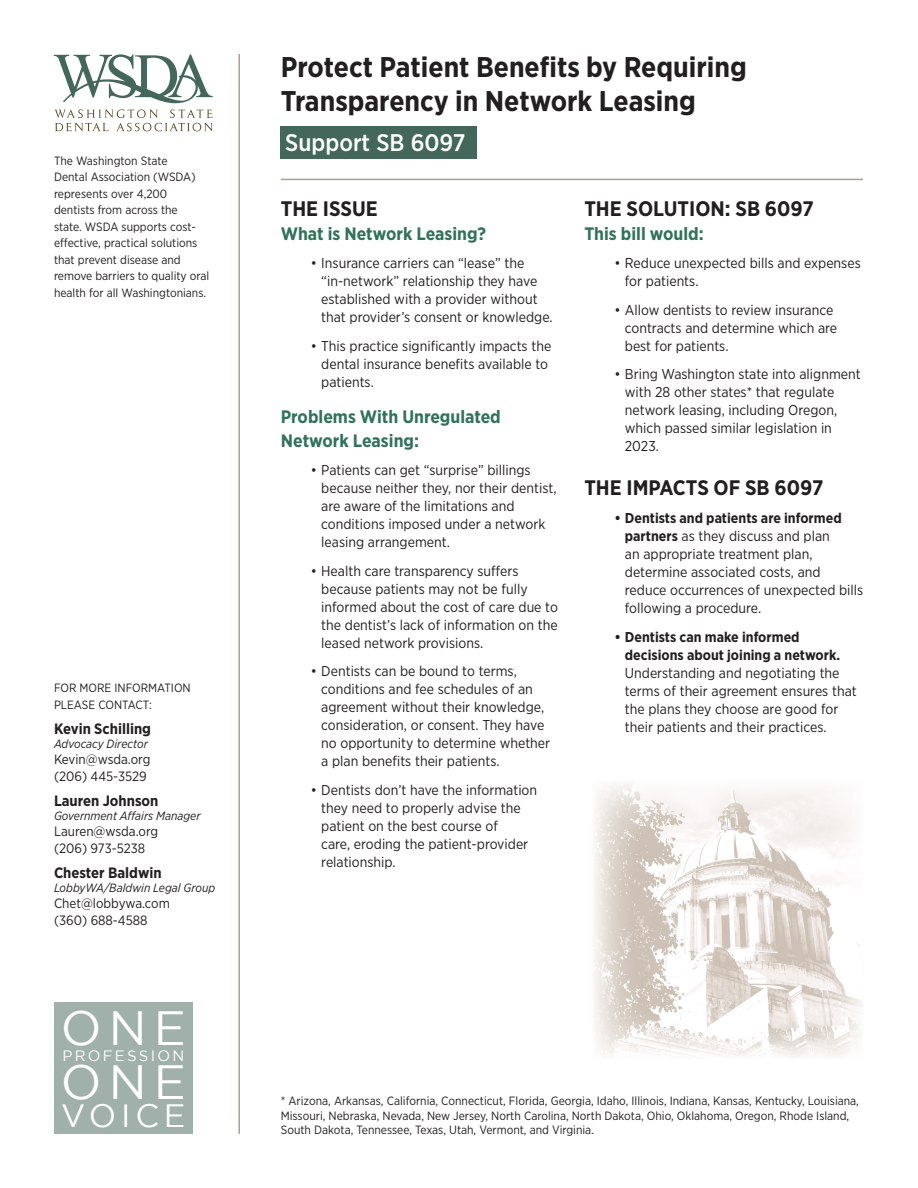
<style>
.page{position:relative;width:918px;height:1188px;background:#fff}
.page>*{position:absolute;margin:0;border:0;box-sizing:border-box;transform-origin:0 0}
.t1{font:48px "Gotham";letter-spacing:.15em;color:#fff}
.t2{font:32.25px "Gotham";letter-spacing:.15em;color:#fff}
.t3{font:700 28.5px/34.2px "Gotham Narrow";color:#231f20}
.t4{font:500 24px "Gotham Narrow";color:#fff}
.Head1{font:700 21px "Gotham Narrow";color:#231f20}
.Head2{font:700 18px/24px "Gotham Narrow";color:#31725a}
.Name{font:700 15px "Gotham Narrow";color:#231f20}
.t5{font:15px "Gotham";letter-spacing:.15em;color:#fff}
.Body_indent_bullet{font:14.25px/18px "Gotham Narrow";color:#231f20}
.Name-contact{font:13.5px "Gotham Narrow";color:#231f20}
.Footnote{font:12px/16.5px "Gotham Narrow";color:#231f20}
.Name-title{font:italic 12px "Gotham Narrow";color:#231f20}
.s1{font-weight:700}
</style>
<div class="page">
<svg style="left:54px;top:54px;width:159px;height:77px"></svg>
<div style="left:54px;top:1003px;width:139px;height:131px;background:#9fb1aa"></div>
<hr style="left:238px;top:54px;width:2px;height:1080px;background:#af9f8b">
<hr style="left:281px;top:179px;width:582px;height:1px;background:#af9f8b">
<div style="left:281px;top:127px;width:196px;height:32px;background:#43685b"></div>
<img style="left:594px;top:783px;width:268px;height:274px">
<p class="Footnote" style="left:54px;top:152px;width:157px">The Washington State<br>Dental Association (WSDA) represents over 4,200 dentists from across the<br>state. WSDA supports cost&shy;effective, practical solutions that prevent disease and remove barriers to quality oral health for all Washingtonians.</p>
<p class="Footnote" style="left:54px;top:679px;width:138px">FOR MORE INFORMATION<br>PLEASE CONTACT:</p>
<p class="Name" style="left:54px;top:719px;width:99px">Kevin Schilling</p>
<p class="Name-title" style="left:54px;top:736px;width:95px">Advocacy Director</p>
<p class="Name-contact" style="left:54px;top:751px;width:98px">Kevin@wsda.org</p>
<p class="Name-contact" style="left:54px;top:768px;width:94px">(206) 445-3529</p>
<p class="Name" style="left:54px;top:791px;width:106px">Lauren Johnson</p>
<p class="Name-title" style="left:54px;top:808px;width:148px">Government Affairs Manager</p>
<p class="Name-contact" style="left:54px;top:823px;width:106px">Lauren@wsda.org</p>
<p class="Name-contact" style="left:54px;top:840px;width:93px">(206) 973-5238</p>
<p class="Name" style="left:54px;top:863px;width:109px">Chester Baldwin</p>
<p class="Name-title" style="left:54px;top:880px;width:163px">LobbyWA/Baldwin Legal Group</p>
<p class="Name-contact" style="left:54px;top:895px;width:117px">Chet@lobbywa.com</p>
<p class="Name-contact" style="left:54px;top:912px;width:95px">(360) 688-4588</p>
<p class="t1" style="left:61px;top:1001px;width:127px">ONE</p>
<p class="t5" style="left:63px;top:1047px;width:123px">PROFESSION</p>
<p class="t1" style="left:61px;top:1055px;width:127px">ONE</p>
<p class="t2" style="left:61px;top:1098px;width:126px">VOICE</p>
<p class="t3" style="left:281px;top:50px;width:468px">Protect Patient Benefits by Requiring<br>Transparency in Network Leasing</p>
<p class="t4" style="left:285px;top:127px;width:182px">Support SB 6097</p>
<p class="Head1" style="left:281px;top:195px;width:98px">THE ISSUE</p>
<p class="Head2" style="left:281px;top:221px;width:207px">What is Network Leasing?</p>
<p class="Body_indent_bullet" style="left:321px;top:254px;width:233px;text-indent:-10px">• Insurance carriers can “lease” the “in-network” relationship they have established with a provider without that provider’s consent or knowledge.</p>
<p class="Body_indent_bullet" style="left:321px;top:336px;width:232px;text-indent:-10px">• This practice significantly impacts the dental insurance benefits available to patients.</p>
<p class="Head2" style="left:281px;top:404px;width:222px">Problems With Unregulated<br>Network Leasing:</p>
<p class="Body_indent_bullet" style="left:321px;top:461px;width:237px;text-indent:-10px">• Patients can get “surprise” billings because neither they, nor their dentist, are aware of the limitations and conditions imposed under a network leasing arrangement.</p>
<p class="Body_indent_bullet" style="left:321px;top:561px;width:238px;text-indent:-10px">• Health care transparency suffers because patients may not be fully informed about the cost of care due to the dentist’s lack of information on the leased network provisions.</p>
<p class="Body_indent_bullet" style="left:321px;top:662px;width:230px;text-indent:-10px">• Dentists can be bound to terms, conditions and fee schedules of an agreement without their knowledge, consideration, or consent. They have no opportunity to determine whether a plan benefits their patients.</p>
<p class="Body_indent_bullet" style="left:321px;top:780px;width:217px;text-indent:-10px">• Dentists don’t have the information they need to properly advise the patient on the best course of<br>care, eroding the patient-provider relationship.</p>
<p class="Head1" style="left:584px;top:195px;width:231px">THE SOLUTION: SB 6097</p>
<p class="Head2" style="left:584px;top:221px;width:121px">This bill would:</p>
<p class="Body_indent_bullet" style="left:625px;top:254px;width:237px;text-indent:-10px">• Reduce unexpected bills and expenses for patients.</p>
<p class="Body_indent_bullet" style="left:625px;top:300px;width:214px;text-indent:-10px">• Allow dentists to review insurance contracts and determine which are best for patients.</p>
<p class="Body_indent_bullet" style="left:625px;top:365px;width:237px;text-indent:-10px">• Bring Washington state into alignment with 28 other states* that regulate network leasing, including Oregon, which passed similar legislation in<br>2023.</p>
<p class="Head1" style="left:584px;top:474px;width:241px">THE IMPACTS OF SB 6097</p>
<p class="Body_indent_bullet" style="left:625px;top:509px;width:240px;text-indent:-10px"><span class="s1">• Dentists and patients are informed partners</span> as they discuss and plan<br>an appropriate treatment plan, determine associated costs, and reduce occurrences of unexpected bills following a procedure.</p>
<p class="Body_indent_bullet" style="left:625px;top:627px;width:233px;text-indent:-10px"><span class="s1">• Dentists can make informed decisions about joining a network.<br></span>Understanding and negotiating the terms of their agreement ensures that the plans they choose are good for their patients and their practices.</p>
<p class="Footnote" style="left:281px;top:1094px;width:580px;line-height:14.4px">* Arizona, Arkansas, California, Connecticut, Florida, Georgia, Idaho, Illinois, Indiana, Kansas, Kentucky, Louisiana,<br>Missouri, Nebraska, Nevada, New Jersey, North Carolina, North Dakota, Ohio, Oklahoma, Oregon, Rhode Island,<br>South Dakota, Tennessee, Texas, Utah, Vermont, and Virginia.</p>
</div>
